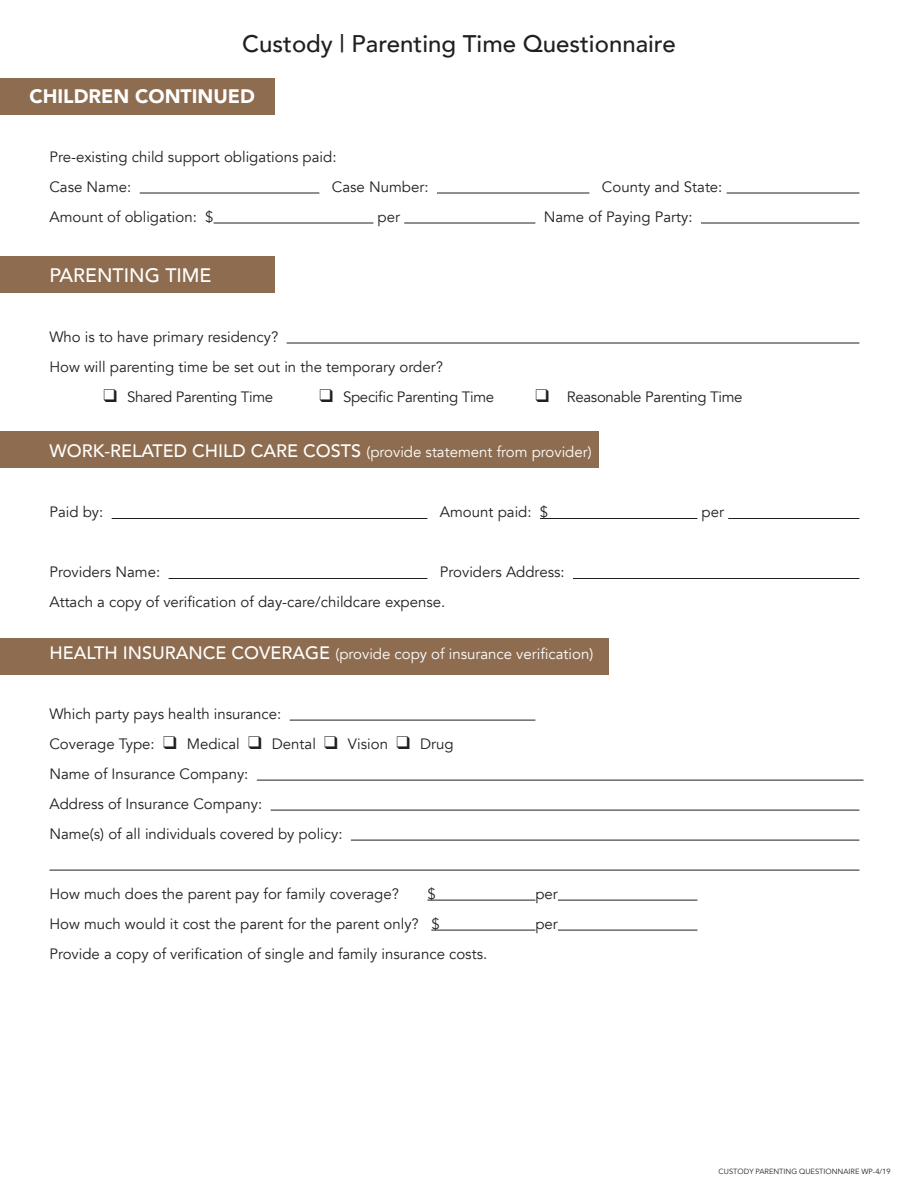
<style>
.page{position:relative;width:918px;height:1188px;background:#fff}
.page>*{position:absolute;margin:0;border:0;box-sizing:border-box;transform-origin:0 0}
.t1{font:500 24px "Avenir";color:#231f20}
.t2{font:900 19.5px "Avenir";color:#fff}
.t3{font:500 19.5px "Avenir";color:#fff}
.t4{font:15px/30px "Avenir";color:#231f20}
.t5{font:15px "Avenir";color:#fff}
.t6{font:15px "Avenir";letter-spacing:-.02em;color:#231f20}
.t7{font:7.5px "Avenir";color:#231f20}
.s1{font-weight:500;font-size:18px}
</style>
<div class="page">
<div style="left:0;top:638px;width:608px;height:37px;background:#8e6c4f"></div>
<div style="left:0;top:431px;width:598px;height:36px;background:#8e6c4f"></div>
<div style="left:0;top:256px;width:274px;height:36px;background:#8e6c4f"></div>
<hr style="left:140px;top:193px;width:179px;height:1px;background:#231f20">
<hr style="left:437px;top:193px;width:152px;height:1px;background:#231f20">
<hr style="left:727px;top:193px;width:132px;height:1px;background:#231f20">
<hr style="left:214px;top:223px;width:159px;height:1px;background:#231f20">
<hr style="left:404px;top:223px;width:131px;height:1px;background:#231f20">
<hr style="left:701px;top:223px;width:158px;height:1px;background:#231f20">
<hr style="left:287px;top:343px;width:572px;height:1px;background:#231f20">
<hr style="left:112px;top:518px;width:315px;height:1px;background:#231f20">
<hr style="left:540px;top:518px;width:157px;height:1px;background:#231f20">
<hr style="left:728px;top:518px;width:131px;height:1px;background:#231f20">
<hr style="left:169px;top:578px;width:258px;height:1px;background:#231f20">
<hr style="left:573px;top:578px;width:286px;height:1px;background:#231f20">
<hr style="left:290px;top:720px;width:245px;height:1px;background:#231f20">
<hr style="left:257px;top:780px;width:607px;height:1px;background:#231f20">
<hr style="left:271px;top:810px;width:588px;height:1px;background:#231f20">
<hr style="left:351px;top:840px;width:508px;height:1px;background:#231f20">
<hr style="left:49px;top:870px;width:810px;height:1px;background:#231f20">
<hr style="left:427px;top:900px;width:108px;height:1px;background:#231f20">
<hr style="left:558px;top:900px;width:139px;height:1px;background:#231f20">
<hr style="left:431px;top:930px;width:104px;height:1px;background:#231f20">
<hr style="left:558px;top:930px;width:139px;height:1px;background:#231f20">
<div style="left:0;top:78px;width:274px;height:36px;background:#8e6c4f"></div>
<h1 class="t1" style="left:242px;top:23px;width:435px">Custody | Parenting Time Questionnaire</h1>
<h2 class="t2" style="left:29px;top:79px;width:227px">CHILDREN CONTINUED</h2>
<p class="t4" style="left:49px;top:142px;width:289px">Pre-existing child support obligations paid:<br>Case Name:</p>
<p class="t4" style="left:332px;top:172px;width:98px">Case Number:</p>
<p class="t4" style="left:602px;top:172px;width:122px">County and State:</p>
<p class="t4" style="left:49px;top:202px;width:166px">Amount of obligation: $</p>
<p class="t4" style="left:378px;top:202px;width:24px">per</p>
<p class="t4" style="left:544px;top:202px;width:150px">Name of Paying Party:</p>
<h2 class="t3" style="left:49px;top:258px;width:164px">PARENTING TIME</h2>
<p class="t4" style="left:49px;top:322px;width:395px">Who is to have primary residency?<br>How will parenting time be set out in the temporary order?</p>
<p class="t6" style="left:103px;top:388px;width:171px">❑ Shared Parenting Time</p>
<p class="t6" style="left:319px;top:388px;width:176px">❑ Specific Parenting Time</p>
<p class="t6" style="left:535px;top:388px;width:209px">❑ Reasonable Parenting Time</p>
<p class="t5" style="left:49px;top:443px;width:544px"><span class="s1">WORK-RELATED CHILD CARE COSTS</span> (provide statement from provider)</p>
<p class="t4" style="left:49px;top:497px;width:55px">Paid by:</p>
<p class="t4" style="left:440px;top:497px;width:110px">Amount paid: $</p>
<p class="t4" style="left:702px;top:497px;width:24px">per</p>
<p class="t4" style="left:49px;top:557px;width:517px;text-indent:391px">Providers Address:<br>Attach a copy of verification of day-care/childcare expense.</p>
<p class="t5" style="left:49px;top:645px;width:545px"><span class="s1">HEALTH INSURANCE COVERAGE</span> (provide copy of insurance verification)</p>
<p class="t4" style="left:49px;top:557px;width:112px">Providers Name:</p>
<p class="t4" style="left:49px;top:699px;width:406px">Which party pays health insurance:<br>Coverage Type: ❑ Medical ❑ Dental ❑ Vision ❑ Drug Name of Insurance Company:<br>Address of Insurance Company:<br>Name(s) of all individuals covered by policy:</p>
<p class="t4" style="left:49px;top:879px;width:351px">How much does the parent pay for family coverage?</p>
<p class="t4" style="left:427px;top:879px;width:10px">$</p>
<p class="t4" style="left:535px;top:879px;width:24px">per</p>
<p class="t4" style="left:49px;top:909px;width:392px">How much would it cost the parent for the parent only? $</p>
<p class="t4" style="left:535px;top:909px;width:24px">per</p>
<p class="t4" style="left:49px;top:939px;width:439px">Provide a copy of verification of single and family insurance costs.</p>
<p class="t7" style="left:719px;top:1167px;width:173px">CUSTODY PARENTING QUESTIONNAIRE WP-4/19</p>
</div>
